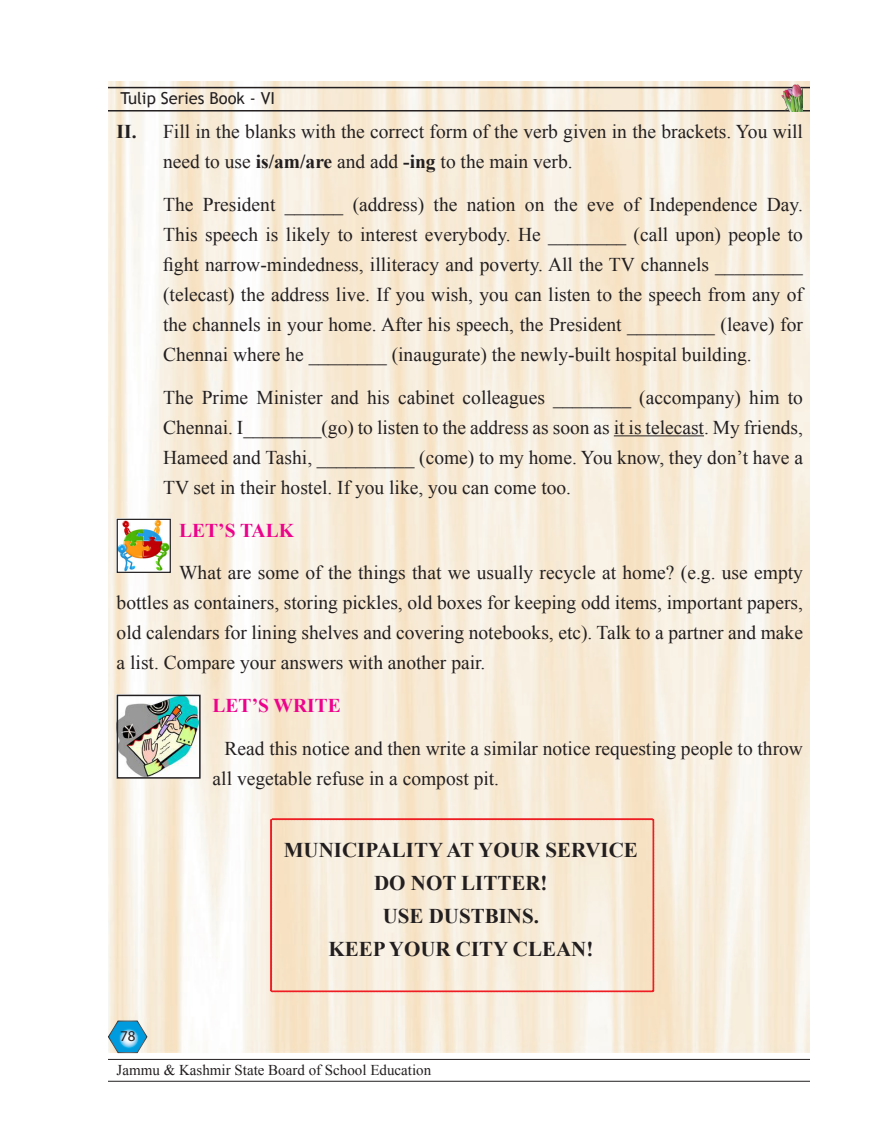
<style>
.page{position:relative;width:891px;height:1134px;background:#fff}
.page>*{position:absolute;margin:0;border:0;box-sizing:border-box;transform-origin:0 0}
.t1{font:700 21px "Times New Roman";color:#231f20}
.t2{font:19.5px/30px "Times New Roman";color:#231f20;text-align:justify}
.t3{font:700 19.5px "Times New Roman";color:#ed028c}
.t4{font:16.5px "Trebuchet MS";color:#231f20}
.t5{font:15px "Times New Roman";color:#231f20}
.t6{font:15px "Myriad Pro";color:#231f20}
.s1{font-weight:700}
</style>
<div class="page">
<img style="left:108px;top:81px;width:702px;height:972px">
<svg style="left:108px;top:1020px;width:40px;height:33px"></svg>
<hr style="left:108px;top:1059px;width:702px;height:1px;background:#231f20">
<hr style="left:108px;top:1081px;width:702px;height:1px;background:#231f20">
<hr style="left:108px;top:87px;width:702px;height:1px;background:#231f20">
<hr style="left:108px;top:110px;width:702px;height:2px;background:#231f20">
<img style="left:781px;top:81px;width:22px;height:31px">
<hr style="left:614px;top:435px;width:90px;height:1px;background:#231f20">
<img style="left:119px;top:521px;width:50px;height:50px">
<div style="left:117px;top:519px;width:54px;height:54px;border:1px solid #231f20"></div>
<img style="left:120px;top:698px;width:78px;height:78px">
<div style="left:117px;top:695px;width:84px;height:84px;border:2px solid #231f20"></div>
<svg style="left:270px;top:818px;width:384px;height:174px;background:#f6dfcd"></svg>
<p class="t4" style="left:121px;top:89px;width:156px">Tulip Series Book - VI</p>
<p class="t2" style="left:163px;top:116px;width:641px;text-indent:-46px"><span class="s1">II.</span> Fill in the blanks with the correct form of the verb given in the brackets. You will need to use <span class="s1">is/am/are</span> and add <span class="s1">-ing</span> to the main verb.</p>
<p class="t2" style="left:163px;top:189px;width:641px">The President ______ (address) the nation on the eve of Independence Day.<br>This speech is likely to interest everybody. He ________ (call upon) people to fight narrow-mindedness, illiteracy and poverty. All the TV channels _________ (telecast) the address live. If you wish, you can listen to the speech from any of the channels in your home. After his speech, the President _________ (leave) for Chennai where he ________ (inaugurate) the newly-built hospital building.</p>
<p class="t2" style="left:163px;top:382px;width:641px">The Prime Minister and his cabinet colleagues ________ (accompany) him to Chennai. I________(go) to listen to the address as soon as it is telecast. My friends, Hameed and Tashi, __________ (come) to my home. You know, they don’t have a TV set in their hostel. If you like, you can come too.</p>
<p class="t3" style="left:179px;top:517px;width:116px">LET’S TALK</p>
<p class="t2" style="left:117px;top:557px;width:688px;text-indent:63px">What are some of the things that we usually recycle at home? (e.g. use empty bottles as containers, storing pickles, old boxes for keeping odd items, important papers, old calendars for lining shelves and covering notebooks, etc). Talk to a partner and make a list. Compare your answers with another pair.</p>
<p class="t3" style="left:213px;top:692px;width:130px">LET’S WRITE</p>
<p class="t2" style="left:213px;top:733px;width:592px;text-indent:12px">Read this notice and then write a similar notice requesting people to throw all vegetable refuse in a compost pit.</p>
<p class="t1" style="left:284px;top:835px;width:356px">MUNICIPALITY AT YOUR SERVICE</p>
<p class="t1" style="left:374px;top:868px;width:175px">DO NOT LITTER!</p>
<p class="t1" style="left:383px;top:901px;width:158px">USE DUSTBINS.</p>
<p class="t1" style="left:328px;top:934px;width:267px">KEEP YOUR CITY CLEAN!</p>
<p class="t6" style="left:120px;top:1027px;width:17px">78</p>
<p class="t5" style="left:117px;top:1060px;width:316px">Jammu &amp; Kashmir State Board of School Education</p>
</div>
